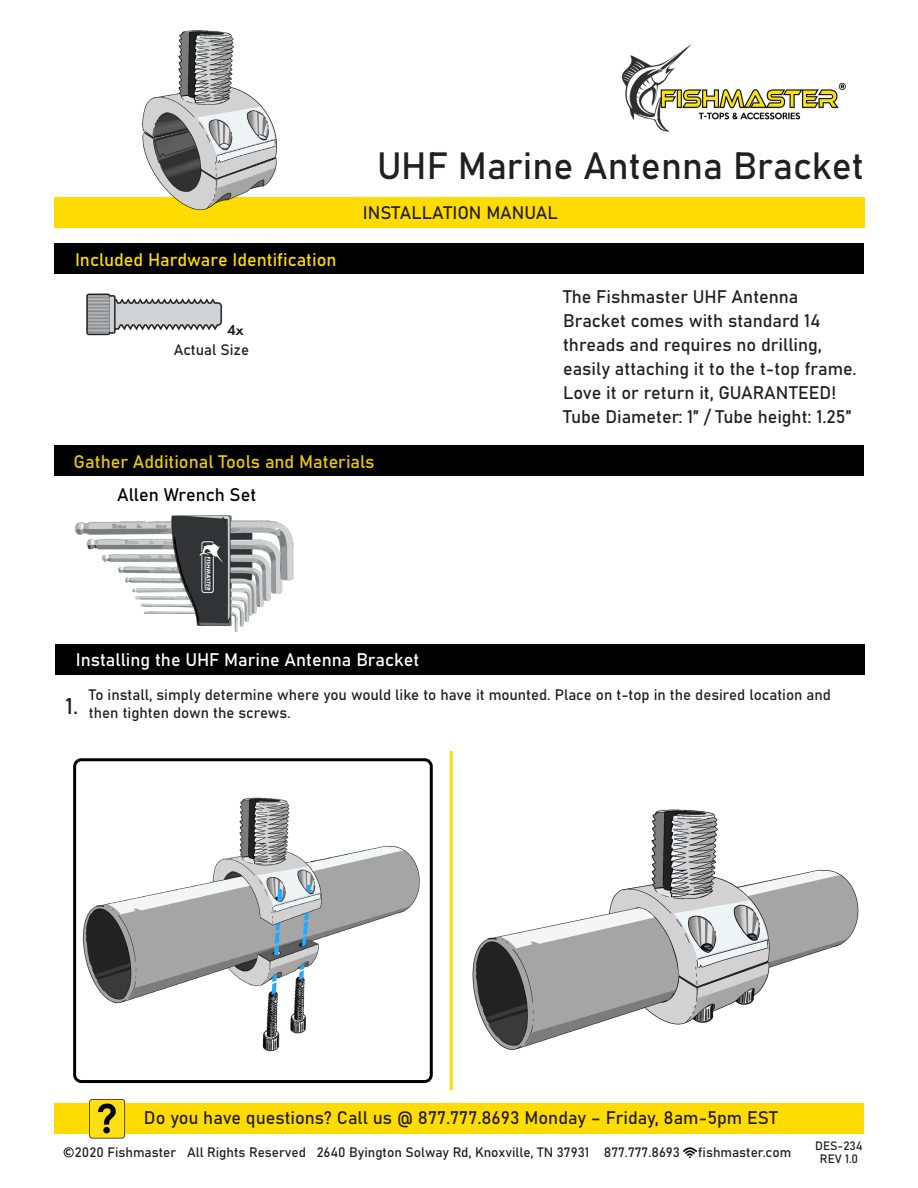
<style>
.page{position:relative;width:918px;height:1188px;background:#fff}
.page>*{position:absolute;margin:0;border:0;box-sizing:border-box;transform-origin:0 0}
.t1{font:37.5px "Bahnschrift";color:#231f20}
.t2{font:22.5px "Bahnschrift";color:#231f20}
.t3{font:18px/24px "Bahnschrift";color:#231f20}
.t4{font:18px "Bahnschrift";color:#fff}
.t5{font:18px "Bahnschrift";color:#eccb02}
.t6{font:18px "Bahnschrift";color:#ffdc01}
.t7{font:18px "Bahnschrift";color:#000}
.t8{font:15px/18px "Bahnschrift";color:#231f20}
.t9{font:600 15px "Futura PT";color:#231f20}
.t10{font:500 13.8px "Futura PT";color:#231f20}
.t11{font:13.5px "Bahnschrift";color:#231f20}
.t12{font:12px "Bahnschrift";color:#231f20}
</style>
<div class="page">
<img style="left:621px;top:44px;width:225px;height:87px">
<div style="left:54px;top:197px;width:810px;height:31px;background:#ffdc01"></div>
<div style="left:55px;top:644px;width:810px;height:31px;background:#000"></div>
<img style="left:77px;top:762px;width:352px;height:316px">
<div style="left:73px;top:758px;width:360px;height:325px;border:3px solid #000;border-radius:7px"></div>
<div style="left:54px;top:1103px;width:810px;height:31px;background:#ffdc01"></div>
<img style="left:89px;top:1099px;width:37px;height:40px">
<svg style="left:683px;top:1147px;width:13px;height:11px"></svg>
<div style="left:64px;top:1147px;width:10px;height:10px;border:1px solid #231f20;border-radius:50%"></div>
<img style="left:142px;top:30px;width:135px;height:180px">
<hr style="left:450px;top:751px;width:3px;height:339px;background:#ffdc01">
<img style="left:472px;top:809px;width:387px;height:241px">
<div style="left:54px;top:243px;width:810px;height:31px;background:#000"></div>
<div style="left:54px;top:445px;width:810px;height:31px;background:#000"></div>
<img style="left:75px;top:515px;width:218px;height:116px">
<img style="left:86px;top:293px;width:137px;height:43px">
<p class="t6" style="left:75px;top:248px;width:263px">Included Hardware Identification</p>
<p class="t9" style="left:227px;top:320px;width:19px">4x</p>
<p class="t8" style="left:174px;top:340px;width:77px">Actual Size</p>
<p class="t1" style="left:377px;top:142px;width:488px">UHF Marine Antenna Bracket</p>
<p class="t3" style="left:363px;top:201px;width:196px">INSTALLATION MANUAL</p>
<p class="t3" style="left:563px;top:285px;width:295px">The Fishmaster UHF Antenna<br>Bracket comes with standard 14 threads and requires no drilling, easily attaching it to the t-top frame.</p>
<p class="t3" style="left:563px;top:381px;width:275px">Love it or return it, GUARANTEED!</p>
<p class="t3" style="left:563px;top:405px;width:290px">Tube Diameter: 1” / Tube height: 1.25”</p>
<p class="t5" style="left:74px;top:450px;width:302px">Gather Additional Tools and Materials</p>
<p class="t7" style="left:117px;top:484px;width:141px">Allen Wrench Set</p>
<p class="t4" style="left:76px;top:649px;width:345px">Installing the UHF Marine Antenna Bracket</p>
<p class="t2" style="left:66px;top:692px;width:14px">1.</p>
<p class="t8" style="left:89px;top:686px;width:744px">To install, simply determine where you would like to have it mounted. Place on t-top in the desired location and then tighten down the screws.</p>
<p class="t3" style="left:144px;top:1105px;width:635px">Do you have questions? Call us @ 877.777.8693 Monday – Friday, 8am-5pm EST</p>
<p class="t10" style="left:65px;top:1142px;width:7px">c</p>
<p class="t11" style="left:75px;top:1144px;width:607px">2020 Fishmaster All Rights Reserved 2640 Byington Solway Rd, Knoxville, TN 37931 877.777.8693</p>
<p class="t11" style="left:698px;top:1144px;width:95px">fishmaster.com</p>
<p class="t12" style="left:815px;top:1139px;width:49px">DES-234</p>
<p class="t12" style="left:820px;top:1151px;width:40px">REV 1.0</p>
</div>
